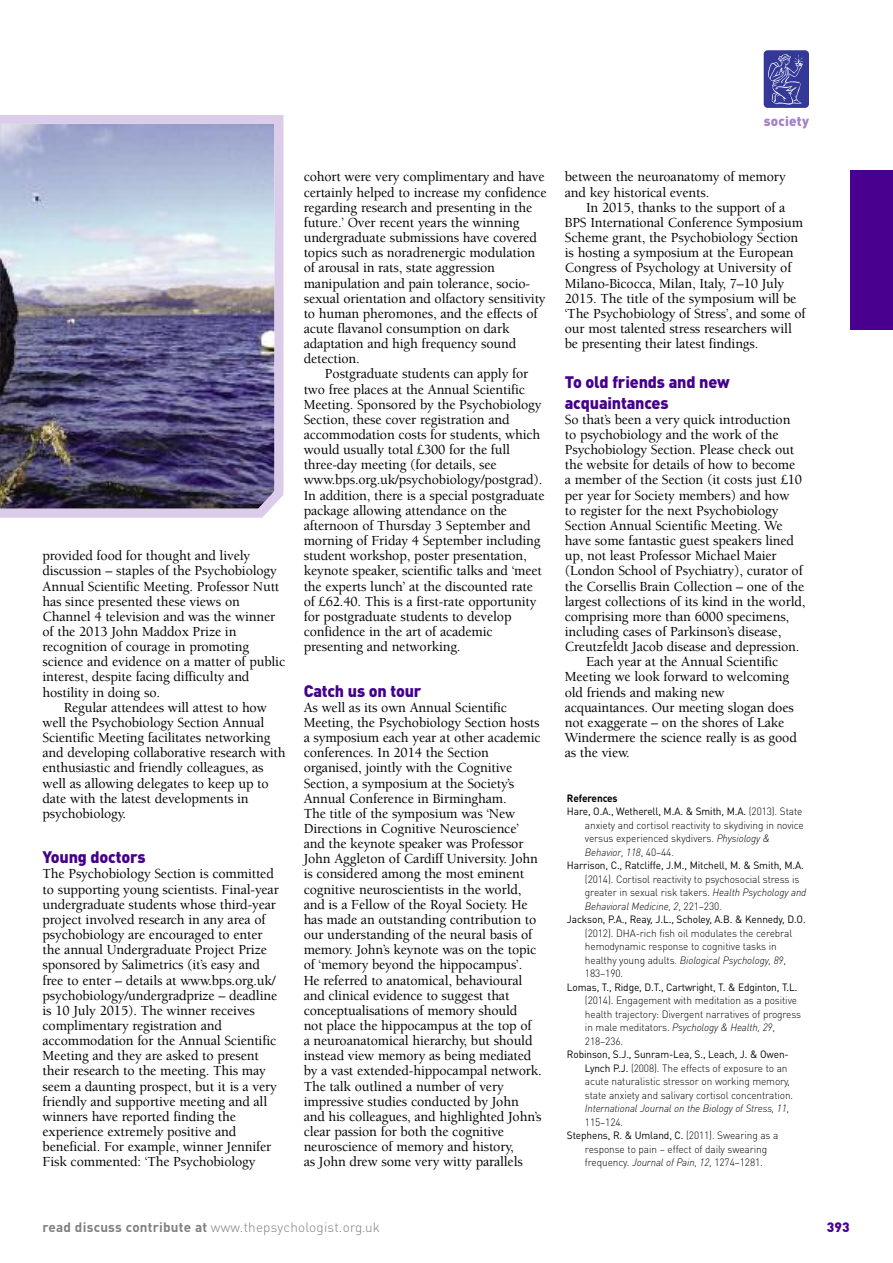
<style>
.page{position:relative;width:893px;height:1263px;background:#fff}
.page>*{position:absolute;margin:0;border:0;box-sizing:border-box;transform-origin:0 0}
.t1{font:900 16.5px/20.5px "DIN Pro";letter-spacing:-.01em;color:#44008d}
.t2{font:500 14.25px/15.1px "Berkeley Std";letter-spacing:-.01em;color:#000}
.t3{font:300 13.5px "DIN Pro";letter-spacing:.015em;color:#808080}
.t4{font:900 13.5px "DIN Pro";letter-spacing:.015em;color:#a480c7}
.t5{font:900 13.5px "DIN Pro";color:#49008f}
.t6{font:300 10.5px/13.5px "DIN Pro";letter-spacing:-.01em;color:#000;scale:.96 1}
.t7{font:10.5px "DIN Pro";letter-spacing:-.01em;color:#000;scale:.96 1}
.t8{font:italic 300 10.5px "DIN Pro";letter-spacing:-.01em;color:#000;scale:.96 1}
.t9{font:700 10.5px "DIN Pro";letter-spacing:-.01em;color:#000;scale:.96 1}
.s1{font-weight:300}
.s2{font-style:italic}
.s3{font-style:normal}
.s4{font-weight:400}
.s5{font-weight:700}
</style>
<div class="page">
<div style="left:850px;top:170px;width:43px;height:160px;background:#49008f"></div>
<svg style="left:764px;top:50px;width:45px;height:58px;background:#4e51a3"></svg>
<img style="left:0;top:115px;width:283px;height:403px">
<p class="t2" style="left:43px;top:549px;width:244px">provided food for thought and lively discussion – staples of the Psychobiology Annual Scientific Meeting. Professor Nutt has since presented these views on Channel 4 television and was the winner of the 2013 John Maddox Prize in recognition of courage in promoting science and evidence on a matter of public interest, despite facing difficulty and hostility in doing so.</p>
<p class="t2" style="left:43px;top:701px;width:245px;text-indent:21px">Regular attendees will attest to how well the Psychobiology Section Annual Scientific Meeting facilitates networking and developing collaborative research with enthusiastic and friendly colleagues, as well as allowing delegates to keep up to date with the latest developments in psychobiology.</p>
<p class="t1" style="left:43px;top:848px;width:105px">Young doctors</p>
<p class="t2" style="left:43px;top:867px;width:238px">The Psychobiology Section is committed to supporting young scientists. Final-year undergraduate students whose third-year project involved research in any area of psychobiology are encouraged to enter the annual Undergraduate Project Prize sponsored by Salimetrics (it’s easy and free to enter – details at www.bps.org.uk/ psychobiology/undergradprize – deadline is 10 July 2015). The winner receives complimentary registration and accommodation for the Annual Scientific Meeting and they are asked to present their research to the meeting. This may seem a daunting prospect, but it is a very friendly and supportive meeting and all winners have reported finding the experience extremely positive and beneficial. For example, winner Jennifer Fisk commented: ‘The Psychobiology</p>
<p class="t2" style="left:304px;top:171px;width:244px">cohort were very complimentary and have certainly helped to increase my confidence regarding research and presenting in the future.’ Over recent years the winning undergraduate submissions have covered topics such as noradrenergic modulation of arousal in rats, state aggression manipulation and pain tolerance, socio&shy;sexual orientation and olfactory sensitivity to human pheromones, and the effects of acute flavanol consumption on dark adaptation and high frequency sound detection.</p>
<p class="t2" style="left:304px;top:368px;width:242px;text-indent:21px">Postgraduate students can apply for two free places at the Annual Scientific Meeting. Sponsored by the Psychobiology Section, these cover registration and accommodation costs for students, which would usually total £300 for the full three-day meeting (for details, see www.bps.org.uk/psychobiology/postgrad).<br>In addition, there is a special postgraduate package allowing attendance on the afternoon of Thursday 3 September and morning of Friday 4 September including student workshop, poster presentation, keynote speaker, scientific talks and ‘meet the experts lunch’ at the discounted rate of £62.40. This is a first-rate opportunity for postgraduate students to develop confidence in the art of academic presenting and networking.</p>
<p class="t1" style="left:304px;top:682px;width:119px">Catch us on tour</p>
<p class="t2" style="left:304px;top:701px;width:240px">As well as its own Annual Scientific Meeting, the Psychobiology Section hosts a symposium each year at other academic conferences. In 2014 the Section organised, jointly with the Cognitive Section, a symposium at the Society’s Annual Conference in Birmingham.<br>The title of the symposium was ‘New Directions in Cognitive Neuroscience’ and the keynote speaker was Professor John Aggleton of Cardiff University. John is considered among the most eminent cognitive neuroscientists in the world, and is a Fellow of the Royal Society. He has made an outstanding contribution to our understanding of the neural basis of memory. John’s keynote was on the topic of ‘memory beyond the hippocampus’.<br>He referred to anatomical, behavioural and clinical evidence to suggest that conceptualisations of memory should<br>not place the hippocampus at the top of<br>a neuroanatomical hierarchy, but should instead view memory as being mediated by a vast extended-hippocampal network.<br>The talk outlined a number of very impressive studies conducted by John and his colleagues, and highlighted John’s clear passion for both the cognitive neuroscience of memory and history,<br>as John drew some very witty parallels</p>
<p class="t4" style="left:764px;top:116px;width:47px">society</p>
<p class="t2" style="left:565px;top:171px;width:222px">between the neuroanatomy of memory and key historical events.</p>
<p class="t2" style="left:565px;top:201px;width:242px;text-indent:21px">In 2015, thanks to the support of a BPS International Conference Symposium Scheme grant, the Psychobiology Section is hosting a symposium at the European Congress of Psychology at University of Milano-Bicocca, Milan, Italy, 7–10 July 2015. The title of the symposium will be ‘The Psychobiology of Stress’, and some of our most talented stress researchers will be presenting their latest findings.</p>
<p class="t1" style="left:565px;top:373px;width:166px">To old friends and new acquaintances</p>
<p class="t2" style="left:565px;top:413px;width:227px">So that’s been a very quick introduction</p>
<p class="t2" style="left:565px;top:428px;width:215px">to psychobiology and the work of the</p>
<p class="t2" style="left:565px;top:443px;width:231px">Psychobiology Section. Please check out</p>
<p class="t2" style="left:565px;top:458px;width:232px">the website for details of how to become</p>
<p class="t2" style="left:565px;top:474px;width:239px">a member of the Section (it costs just £10</p>
<p class="t2" style="left:565px;top:489px;width:226px">per year for Society members) and how</p>
<p class="t2" style="left:565px;top:504px;width:215px">to register for the next Psychobiology</p>
<p class="t2" style="left:565px;top:519px;width:219px">Section Annual Scientific Meeting. We</p>
<p class="t2" style="left:565px;top:534px;width:231px">have some fantastic guest speakers lined</p>
<p class="t2" style="left:565px;top:549px;width:213px">up, not least Professor Michael Maier</p>
<p class="t2" style="left:565px;top:564px;width:240px">(London School of Psychiatry), curator of</p>
<p class="t2" style="left:565px;top:580px;width:241px">the Corsellis Brain Collection – one of the</p>
<p class="t2" style="left:565px;top:595px;width:242px">largest collections of its kind in the world,</p>
<p class="t2" style="left:565px;top:610px;width:226px">comprising more than 6000 specimens,</p>
<p class="t2" style="left:565px;top:625px;width:218px">including cases of Parkinson’s disease,</p>
<p class="t2" style="left:565px;top:640px;width:236px">Creutzfeldt Jacob disease and depression.</p>
<p class="t2" style="left:586px;top:655px;width:194px">Each year at the Annual Scientific</p>
<p class="t2" style="left:565px;top:671px;width:226px">Meeting we look forward to welcoming</p>
<p class="t2" style="left:565px;top:686px;width:161px">old friends and making new</p>
<p class="t2" style="left:565px;top:701px;width:231px">acquaintances. Our meeting slogan does</p>
<p class="t2" style="left:565px;top:716px;width:221px">not exaggerate – on the shores of Lake</p>
<p class="t2" style="left:565px;top:731px;width:234px">Windermere the science really is as good</p>
<p class="t2" style="left:565px;top:746px;width:67px">as the view.</p>
<p class="t9" style="left:567px;top:794px;width:54px">References</p>
<p class="t7" style="left:567px;top:807px;width:247px">Hare, O.A., Wetherell, M.A. &amp; Smith, M.A. <span class="s1">(2013). State</span></p>
<p class="t6" style="left:585px;top:819px;width:230px">anxiety and cortisol reactivity to skydiving in novice</p>
<p class="t6" style="left:585px;top:833px;width:194px">versus experienced skydivers. <span class="s2">Physiology &amp;</span></p>
<p class="t8" style="left:585px;top:848px;width:94px">Behavior, 118<span class="s3">, 40–44.</span></p>
<p class="t7" style="left:567px;top:861px;width:248px">Harrison, C., Ratcliffe, J.M., Mitchell, M. &amp; Smith, M.A.</p>
<p class="t6" style="left:585px;top:873px;width:225px">(2014). Cortisol reactivity to psychosocial stress is</p>
<p class="t6" style="left:585px;top:887px;width:232px">greater in sexual risk takers. <span class="s2">Health Psychology and</span></p>
<p class="t8" style="left:585px;top:902px;width:144px">Behavioral Medicine, 2<span class="s3">, 221–230.</span></p>
<p class="t7" style="left:567px;top:915px;width:250px">Jackson, P.A., Reay, J.L., Scholey, A.B. &amp; Kennedy, D.O.</p>
<p class="t6" style="left:585px;top:927px;width:217px">(2012). DHA-rich fish oil modulates the cerebral hemodynamic response to cognitive tasks in healthy young adults. <span class="s2">Biological Psychology, 89</span>, 183–190.</p>
<p class="t7" style="left:567px;top:983px;width:242px">Lomas, T., Ridge, D.T., Cartwright, T. &amp; Edginton, T.L.</p>
<p class="t6" style="left:585px;top:995px;width:227px">(2014). Engagement with meditation as a positive health trajectory: Divergent narratives of progress in male meditators. <span class="s2">Psychology &amp; Health, 29</span>, 218–236.</p>
<p class="t7" style="left:567px;top:1050px;width:233px">Robinson, S.J., Sunram-Lea, S., Leach, J. &amp; Owen-</p>
<p class="t6" style="left:585px;top:1062px;width:213px"><span class="s4">Lynch P.J.</span> (2008). The effects of exposure to an</p>
<p class="t6" style="left:585px;top:1076px;width:215px">acute naturalistic stressor on working memory,</p>
<p class="t6" style="left:585px;top:1089px;width:218px">state anxiety and salivary cortisol concentration.</p>
<p class="t8" style="left:585px;top:1105px;width:214px">International Journal on the Biology of Stress, 11<span class="s3">,</span></p>
<p class="t6" style="left:585px;top:1116px;width:41px">115–124.</p>
<p class="t7" style="left:567px;top:1131px;width:222px">Stephens, R. &amp; Umland, C. <span class="s1">(2011). Swearing as a</span></p>
<p class="t6" style="left:585px;top:1143px;width:191px">response to pain – effect of daily swearing</p>
<p class="t6" style="left:585px;top:1157px;width:187px">frequency. <span class="s2">Journal of Pain, 12</span>, 1274–1281.</p>
<p class="t3" style="left:43px;top:1223px;width:339px"><span class="s5">read discuss contribute at</span> www.thepsychologist.org.uk</p>
<p class="t5" style="left:827px;top:1223px;width:24px">393</p>
</div>
